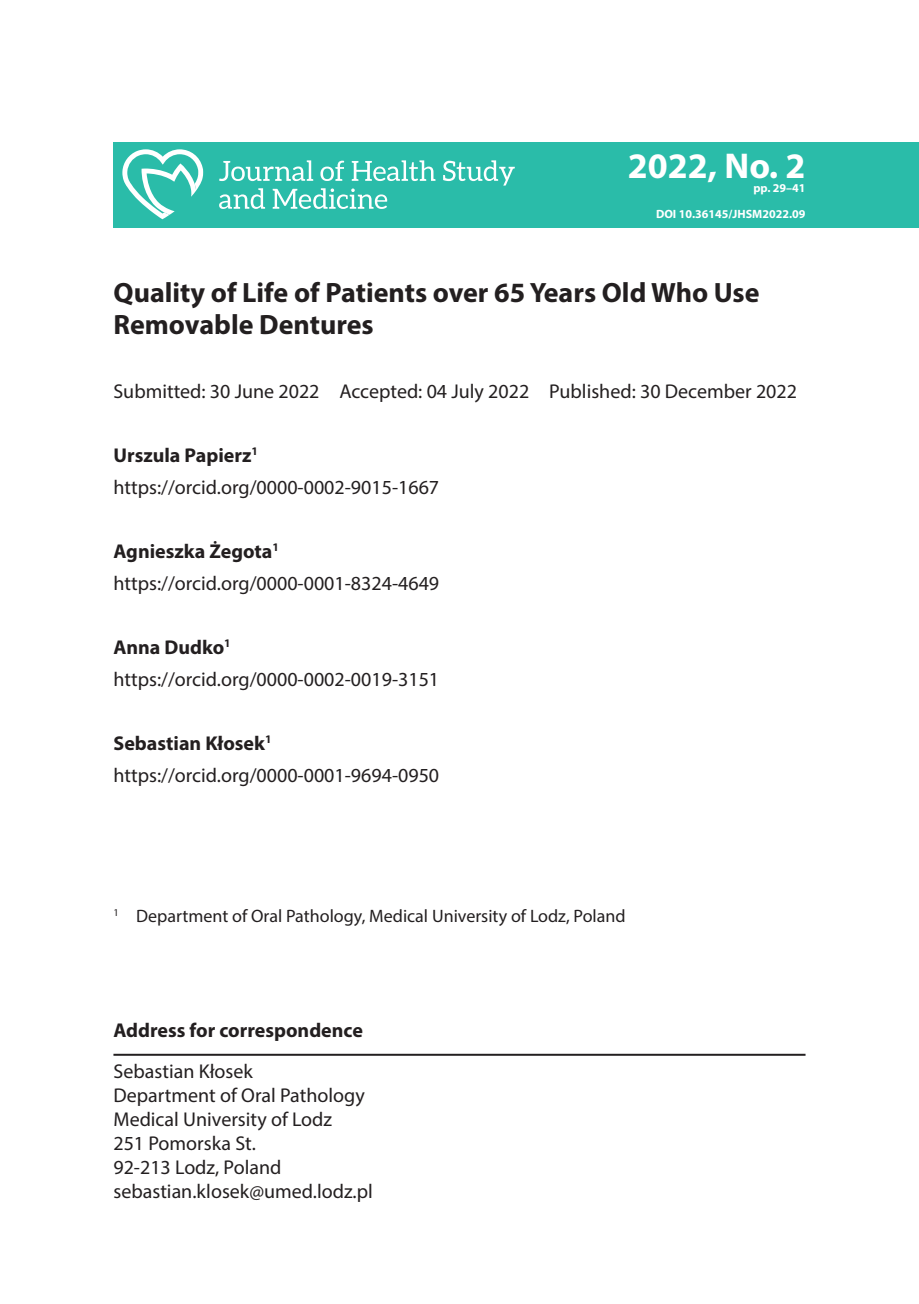
<style>
.page{position:relative;width:919px;height:1304px;background:#fff}
.page>*{position:absolute;margin:0;border:0;box-sizing:border-box;transform-origin:0 0}
.text_bez{font:700 36px "Myriad Pro";color:#fff}
.tytul{font:700 28px/32px "Myriad Pro";color:#231f20}
.orcid{font:20px "Myriad Pro";color:#231f20}
.address{font:20px "Myriad Pro";color:#231f20}
.autorzy{font:700 20px "Myriad Pro";color:#231f20}
.address_for_correspo{font:700 20px "Myriad Pro";color:#231f20}
.przypis_początkowy{font:18px "Myriad Pro";color:#231f20}
.text_bez-2{font:700 12px "Myriad Pro";color:#fff}
</style>
<div class="page">
<div style="left:113px;top:142px;width:805px;height:85px;background:#2abca9"></div>
<svg style="left:219px;top:160px;width:94px;height:21px"></svg>
<svg style="left:320px;top:161px;width:24px;height:20px"></svg>
<svg style="left:352px;top:160px;width:83px;height:21px"></svg>
<svg style="left:443px;top:160px;width:71px;height:26px"></svg>
<svg style="left:219px;top:188px;width:46px;height:21px"></svg>
<svg style="left:273px;top:188px;width:114px;height:21px"></svg>
<svg style="left:122px;top:149px;width:81px;height:70px"></svg>
<hr style="left:113px;top:1054px;width:692px;height:2px;background:#231f20">
<p class="text_bez" style="left:628px;top:142px;width:179px">2022, No. 2</p>
<p class="text_bez-2" style="left:753px;top:181px;width:54px">pp. 29–41</p>
<p class="text_bez-2" style="left:656px;top:206px;width:151px">DOI 10.36145/JHSM2022.09</p>
<h1 class="tytul" style="left:113px;top:275px;width:647px">Quality of Life of Patients over 65 Years Old Who Use<br>Removable Dentures</h1>
<p class="orcid" style="left:113px;top:379px;width:685px">Submitted: 30 June 2022 Accepted: 04 July 2022 Published: 30 December 2022</p>
<p class="autorzy" style="left:113px;top:442px;width:146px">Urszula Papierz<sup>1</sup></p>
<p class="orcid" style="left:113px;top:475px;width:327px">https://orcid.org/0000-0002-9015-1667</p>
<p class="autorzy" style="left:113px;top:538px;width:167px">Agnieszka Żegota<sup>1</sup></p>
<p class="orcid" style="left:113px;top:571px;width:327px">https://orcid.org/0000-0001-8324-4649</p>
<p class="autorzy" style="left:113px;top:634px;width:119px">Anna Dudko<sup>1</sup></p>
<p class="orcid" style="left:113px;top:667px;width:327px">https://orcid.org/0000-0002-0019-3151</p>
<p class="autorzy" style="left:113px;top:730px;width:159px">Sebastian Kłosek<sup>1</sup></p>
<p class="orcid" style="left:113px;top:763px;width:327px">https://orcid.org/0000-0001-9694-0950</p>
<p class="przypis_początkowy" style="left:113px;top:905px;width:513px"><sup>1</sup> Department of Oral Pathology, Medical University of Lodz, Poland</p>
<p class="address_for_correspo" style="left:113px;top:1017px;width:251px">Address for correspondence</p>
<p class="address" style="left:113px;top:1059px;width:141px">Sebastian Kłosek</p>
<p class="address" style="left:113px;top:1083px;width:253px">Department of Oral Pathology</p>
<p class="address" style="left:113px;top:1107px;width:220px">Medical University of Lodz</p>
<p class="address" style="left:113px;top:1131px;width:144px">251 Pomorska St.</p>
<p class="address" style="left:113px;top:1155px;width:169px">92-213 Lodz, Poland</p>
<p class="address" style="left:113px;top:1179px;width:261px">sebastian.klosek@umed.lodz.pl</p>
</div>
